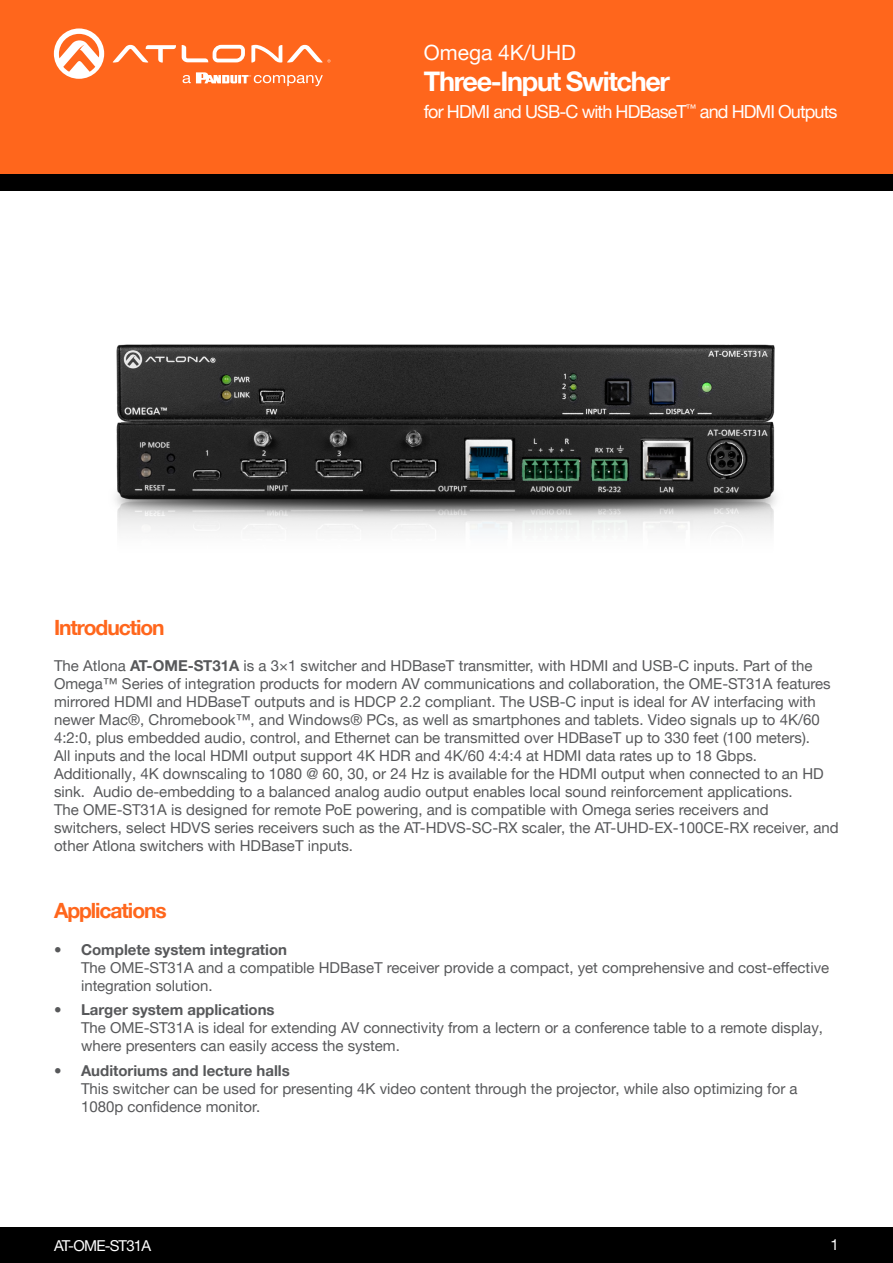
<style>
.page{position:relative;width:893px;height:1263px;background:#fff}
.page>*{position:absolute;margin:0;border:0;box-sizing:border-box;transform-origin:0 0}
.t1{font:700 27px "Helvetica Neue LTW1 G";letter-spacing:-.05em;color:#fff}
.Product_Type_First_P{font:700 21px "Helvetica Neue LTW1 G";letter-spacing:-.05em;color:#ff661c}
.t2{font:21px "Helvetica Neue LTW1 G";color:#fff}
.t3{font:18px "Helvetica Neue LTW1 G";letter-spacing:-.05em;color:#fff}
.General_Text{font:15px/18px "Helvetica Neue LTW1 G";color:#57585a}
.t4{font:15px "Helvetica Neue LTW1 G";letter-spacing:-.05em;color:#fff}
.s1{font-weight:700}
</style>
<div class="page">
<div style="left:0;top:1227px;width:893px;height:36px;background:#000"></div>
<div style="left:0;top:0;width:893px;height:174px;background:#ff661c"></div>
<div style="left:0;top:174px;width:893px;height:17px;background:#000"></div>
<svg style="left:182px;top:45px;width:63px;height:17px"></svg>
<svg style="left:113px;top:45px;width:63px;height:18px"></svg>
<svg style="left:251px;top:45px;width:80px;height:18px"></svg>
<svg style="left:54px;top:28px;width:50px;height:51px"></svg>
<svg style="left:183px;top:72px;width:140px;height:14px"></svg>
<img style="left:116px;top:344px;width:659px;height:123px">
<img style="left:115px;top:467px;width:661px;height:64px">
<h2 class="t2" style="left:424px;top:39px;width:154px">Omega 4K/UHD</h2>
<h1 class="t1" style="left:424px;top:65px;width:248px">Three-Input Switcher</h1>
<p class="Product_Type_First_P" style="left:54px;top:614px;width:112px">Introduction</p>
<p class="t3" style="left:424px;top:100px;width:415px">for HDMI and USB-C with HDBaseT<sup>™</sup> and HDMI Outputs</p>
<p class="General_Text" style="left:54px;top:657px;width:778px">The Atlona <span class="s1">AT-OME-ST31A</span> is a 3×1 switcher and HDBaseT transmitter, with HDMI and USB-C inputs. Part of the Omega™ Series of integration products for modern AV communications and collaboration, the OME-ST31A features mirrored HDMI and HDBaseT outputs and is HDCP 2.2 compliant. The USB-C input is ideal for AV interfacing with newer Mac®, Chromebook™, and Windows® PCs, as well as smartphones and tablets. Video signals up to 4K/60<br>4:2:0, plus embedded audio, control, and Ethernet can be transmitted over HDBaseT up to 330 feet (100 meters).<br>All inputs and the local HDMI output support 4K HDR and 4K/60 4:4:4 at HDMI data rates up to 18 Gbps.<br>Additionally, 4K downscaling to 1080 @ 60, 30, or 24 Hz is available for the HDMI output when connected to an HD sink. Audio de-embedding to a balanced analog audio output enables local sound reinforcement applications.</p>
<p class="General_Text" style="left:54px;top:801px;width:786px">The OME-ST31A is designed for remote PoE powering, and is compatible with Omega series receivers and switchers, select HDVS series receivers such as the AT-HDVS-SC-RX scaler, the AT-UHD-EX-100CE-RX receiver, and other Atlona switchers with HDBaseT inputs.</p>
<p class="Product_Type_First_P" style="left:54px;top:898px;width:114px">Applications</p>
<p class="General_Text" style="left:81px;top:940px;width:750px;text-indent:-27px"><span class="s1">• Complete system integration<br></span>The OME-ST31A and a compatible HDBaseT receiver provide a compact, yet comprehensive and cost-effective integration solution.</p>
<p class="General_Text" style="left:81px;top:1001px;width:743px;text-indent:-27px"><span class="s1">• Larger system applications<br></span>The OME-ST31A is ideal for extending AV connectivity from a lectern or a conference table to a remote display, where presenters can easily access the system.</p>
<p class="General_Text" style="left:81px;top:1062px;width:718px;text-indent:-27px"><span class="s1">• Auditoriums and lecture halls<br></span>This switcher can be used for presenting 4K video content through the projector, while also optimizing for a<br>1080p confidence monitor.</p>
<p class="t4" style="left:54px;top:1236px;width:99px">AT-OME-ST31A</p>
<p class="t4" style="left:831px;top:1235px;width:10px">1</p>
</div>
